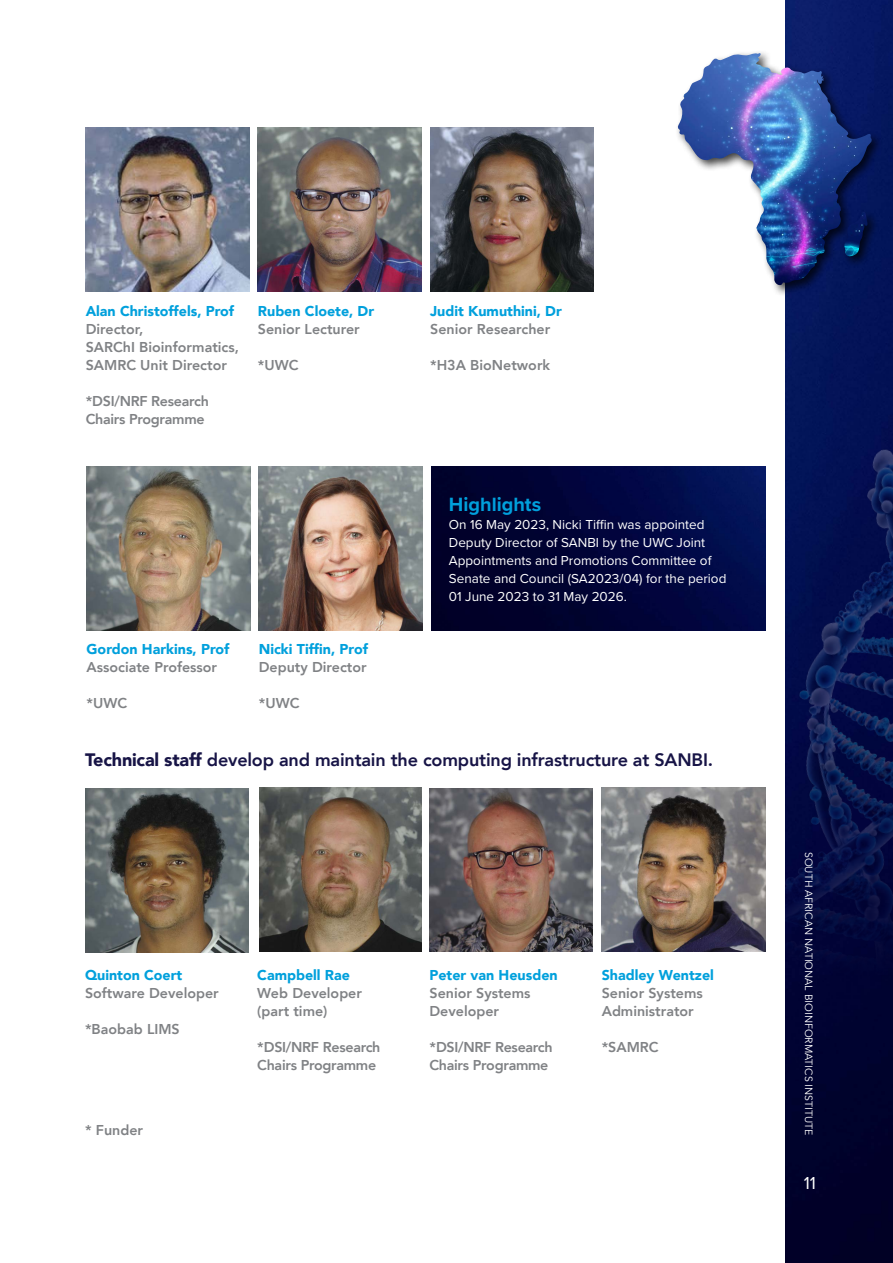
<style>
.page{position:relative;width:893px;height:1263px;background:#fff}
.page>*{position:absolute;margin:0;border:0;box-sizing:border-box;transform-origin:0 0}
.t1{font:700 19.95px "Proxima Nova";color:#00a0dc}
.t2{font:800 18px "Avenir";letter-spacing:-.01em;color:#171446}
.t3{font:18px "Proxima Nova";color:#fff}
.t4{font:800 14.25px/18px "Avenir";color:#808285}
.t5{font:900 14.25px "Avenir";color:#00a0dc}
.t6{font:800 14.25px/18px "Avenir";letter-spacing:-.02em;color:#808285}
.t7{font:13.5px/18px "Proxima Nova";color:#fff}
.t8{font:10.5px "Avenir";color:#fff}
.s1{font-weight:900}
</style>
<div class="page">
<img style="left:430px;top:128px;width:164px;height:163px">
<img style="left:86px;top:128px;width:163px;height:163px">
<img style="left:85px;top:789px;width:164px;height:163px">
<img style="left:601px;top:788px;width:164px;height:164px">
<img style="left:259px;top:788px;width:162px;height:164px">
<img style="left:258px;top:128px;width:164px;height:163px">
<img style="left:430px;top:789px;width:162px;height:163px">
<img style="left:259px;top:466px;width:163px;height:164px">
<img style="left:87px;top:466px;width:163px;height:164px">
<img style="left:786px;top:0;width:107px;height:1263px">
<img style="left:785px;top:373px;width:108px;height:682px">
<div style="left:674px;top:50px;width:209px;height:247px;background:#000;opacity:.75"></div>
<img style="left:678px;top:53px;width:96px;height:226px">
<img style="left:432px;top:466px;width:333px;height:164px">
<p class="t5" style="left:86px;top:299px;width:150px">Alan Christoffels, Prof</p>
<p class="t4" style="left:86px;top:320px;width:155px">Director,<br>SARChI Bioinformatics,<br>SAMRC Unit Director</p>
<p class="t6" style="left:86px;top:392px;width:125px">*DSI/NRF Research<br>Chairs Programme</p>
<p class="t5" style="left:258px;top:299px;width:118px">Ruben Cloete, Dr</p>
<p class="t4" style="left:258px;top:320px;width:103px">Senior Lecturer</p>
<p class="t4" style="left:258px;top:356px;width:42px">*UWC</p>
<p class="t5" style="left:87px;top:636px;width:144px">Gordon Harkins, Prof</p>
<p class="t4" style="left:87px;top:658px;width:132px">Associate Professor</p>
<p class="t4" style="left:87px;top:694px;width:42px">*UWC</p>
<p class="t5" style="left:259px;top:636px;width:111px">Nicki Tiffin, Prof</p>
<p class="t4" style="left:259px;top:658px;width:109px">Deputy Director</p>
<p class="t4" style="left:259px;top:694px;width:42px">*UWC</p>
<p class="t5" style="left:430px;top:299px;width:133px">Judit Kumuthini, Dr</p>
<p class="t4" style="left:430px;top:320px;width:122px">Senior Researcher</p>
<p class="t4" style="left:430px;top:356px;width:122px">*H3A BioNetwork</p>
<h1 class="t1" style="left:449px;top:489px;width:94px">Highlights</h1>
<p class="t7" style="left:449px;top:515px;width:279px">On 16 May 2023, Nicki Tiffin was appointed Deputy Director of SANBI by the UWC Joint Appointments and Promotions Committee of Senate and Council (SA2023/04) for the period 01 June 2023 to 31 May 2026.</p>
<p class="t2" style="left:85px;top:746px;width:630px"><span class="s1">Technical staff</span> develop and maintain the computing infrastructure at SANBI.</p>
<p class="t5" style="left:85px;top:963px;width:99px">Quinton Coert</p>
<p class="t4" style="left:85px;top:984px;width:135px">Software Developer</p>
<p class="t4" style="left:85px;top:1020px;width:96px">*Baobab LIMS</p>
<p class="t4" style="left:85px;top:1121px;width:60px">* Funder</p>
<p class="t5" style="left:257px;top:963px;width:94px">Campbell Rae</p>
<p class="t4" style="left:257px;top:984px;width:106px">Web Developer (part time)</p>
<p class="t6" style="left:257px;top:1038px;width:125px">*DSI/NRF Research<br>Chairs Programme</p>
<p class="t5" style="left:429px;top:963px;width:130px">Peter van Heusden</p>
<p class="t4" style="left:429px;top:984px;width:103px">Senior Systems<br>Developer</p>
<p class="t6" style="left:429px;top:1038px;width:125px">*DSI/NRF Research<br>Chairs Programme</p>
<p class="t5" style="left:602px;top:963px;width:114px">Shadley Wentzel</p>
<p class="t4" style="left:602px;top:984px;width:103px">Senior Systems<br>Administrator</p>
<p class="t4" style="left:602px;top:1038px;width:58px">*SAMRC</p>
<p class="t8" style="left:815px;top:852px;width:285px;rotate:90deg">SOUTH AFRICAN NATIONAL BIOINFORMATICS INSTITUTE</p>
<p class="t3" style="left:804px;top:1169px;width:14px">11</p>
</div>
